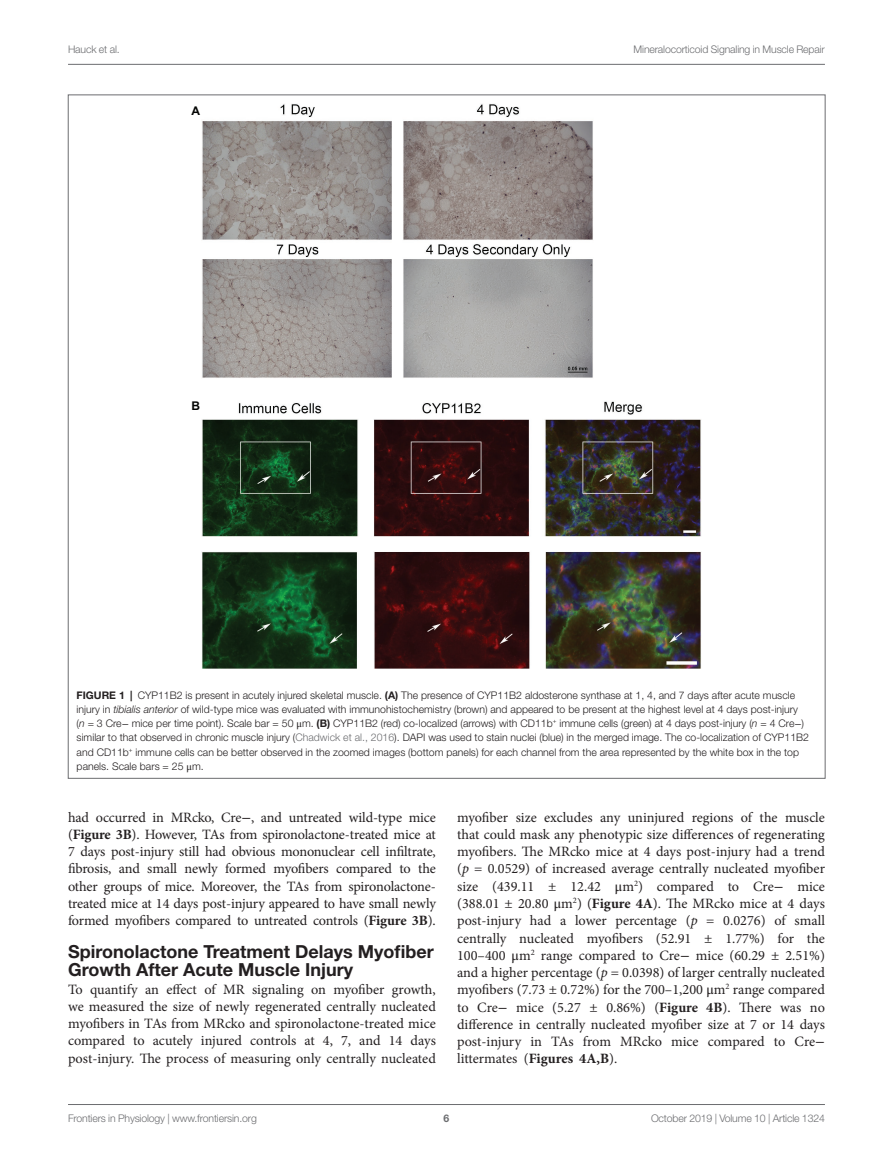
<style>
.page{position:relative;width:893px;height:1170px;background:#fff}
.page>*{position:absolute;margin:0;border:0;box-sizing:border-box;transform-origin:0 0}
.HEAD_2{font:700 18px/18.8px "Helvetica Neue LT Std";color:#231f20}
.TEXT_FLUSH{font:14.25px/17.2px "Minion Pro";color:#231f20;text-align:justify}
.TEXT{font:14.25px/17.2px "Minion Pro";letter-spacing:-.015em;color:#231f20;text-align:justify}
.t1{font:700 12px "Arial";color:#040503}
.FIG_LEG{font:300 10.5px/14.2px "Helvetica Neue LT Std";color:#231f20}
.t2{font:300 10.5px "Helvetica Neue LT Std";letter-spacing:-.015em;color:#6c6d70}
.t3{font:700 10.5px "Helvetica Neue LT Std";color:#6c6d70}
.s1{font-weight:700}
.s2{font-style:italic}
.s3{font-family:"STIX General";font-weight:400}
.s4{color:#6c6d70}
.s5{font-family:"STIX General"}
</style>
<div class="page">
<hr style="left:68px;top:64px;width:757px;height:1px;background:#6c6d70">
<hr style="left:68px;top:1104px;width:757px;height:1px;background:#6c6d70">
<img style="left:201px;top:104px;width:500px;height:565px">
<p class="t2" style="left:68px;top:42px;width:53px">Hauck et al.</p>
<p class="t2" style="left:634px;top:42px;width:193px">Mineralocorticoid Signaling in Muscle Repair</p>
<p class="t1" style="left:192px;top:103px;width:10px">A</p>
<p class="t1" style="left:192px;top:398px;width:10px">B</p>
<p class="FIG_LEG" style="left:77px;top:687px;width:734px"><span class="s1">FIGURE 1 |</span> CYP11B2 is present in acutely injured skeletal muscle. <span class="s1">(A)</span> The presence of CYP11B2 aldosterone synthase at 1, 4, and 7 days after acute muscle injury in <span class="s2">tibialis anterior</span> of wild-type mice was evaluated with immunohistochemistry (brown) and appeared to be present at the highest level at 4 days post-injury<br>(<span class="s2">n</span> = 3 Cre<span class="s3">−</span> mice per time point). Scale bar = 50 <span class="s3">μ</span>m. <span class="s1">(B)</span> CYP11B2 (red) co-localized (arrows) with CD11b<sup>+</sup> immune cells (green) at 4 days post-injury (<span class="s2">n</span> = 4 Cre<span class="s3">−</span>) similar to that observed in chronic muscle injury (<span class="s4">Chadwick et al., 2016</span>). DAPI was used to stain nuclei (blue) in the merged image. The co-localization of CYP11B2 and CD11b<sup>+</sup> immune cells can be better observed in the zoomed images (bottom panels) for each channel from the area represented by the white box in the top panels. Scale bars = 25 <span class="s3">μ</span>m.</p>
<p class="TEXT" style="left:68px;top:808px;width:369px">had occurred in MRcko, Cre<span class="s5">−</span>, and untreated wild-type mice (<span class="s1">Figure 3B</span>). However, TAs from spironolactone-treated mice at 7 days post-injury still had obvious mononuclear cell infiltrate, fibrosis, and small newly formed myofibers compared to the other groups of mice. Moreover, the TAs from spironolactone&shy;treated mice at 14 days post-injury appeared to have small newly formed myofibers compared to untreated controls (<span class="s1">Figure 3B</span>).</p>
<p class="HEAD_2" style="left:68px;top:941px;width:367px">Spironolactone Treatment Delays Myofiber<br>Growth After Acute Muscle Injury</p>
<p class="TEXT_FLUSH" style="left:68px;top:980px;width:369px">To quantify an effect of MR signaling on myofiber growth, we measured the size of newly regenerated centrally nucleated myofibers in TAs from MRcko and spironolactone-treated mice compared to acutely injured controls at 4, 7, and 14 days post-injury. The process of measuring only centrally nucleated</p>
<p class="TEXT_FLUSH" style="left:457px;top:808px;width:369px">myofiber size excludes any uninjured regions of the muscle that could mask any phenotypic size differences of regenerating myofibers. The MRcko mice at 4 days post-injury had a trend (<span class="s2">p</span> = 0.0529) of increased average centrally nucleated myofiber size (439.11 ± 12.42 <span class="s5">μ</span>m<sup>2</sup>) compared to Cre<span class="s5">−</span> mice (388.01 ± 20.80 <span class="s5">μ</span>m<sup>2</sup>) (<span class="s1">Figure 4A</span>). The MRcko mice at 4 days post-injury had a lower percentage (<span class="s2">p</span> = 0.0276) of small centrally nucleated myofibers (52.91 ± 1.77%) for the 100–400 <span class="s5">μ</span>m<sup>2</sup> range compared to Cre<span class="s5">−</span> mice (60.29 ± 2.51%) and a higher percentage (<span class="s2">p</span> = 0.0398) of larger centrally nucleated myofibers (7.73 ± 0.72%) for the 700–1,200 <span class="s5">μ</span>m<sup>2</sup> range compared to Cre<span class="s5">−</span> mice (5.27 ± 0.86%) (<span class="s1">Figure 4B</span>). There was no difference in centrally nucleated myofiber size at 7 or 14 days post-injury in TAs from MRcko mice compared to Cre<span class="s5">− </span>littermates (<span class="s1">Figures 4A,B</span>).</p>
<p class="t2" style="left:68px;top:1111px;width:190px">Frontiers in Physiology | www.frontiersin.org</p>
<p class="t3" style="left:444px;top:1111px;width:7px">6</p>
<p class="t2" style="left:651px;top:1111px;width:175px">October 2019 | Volume 10 | Article 1324</p>
</div>
